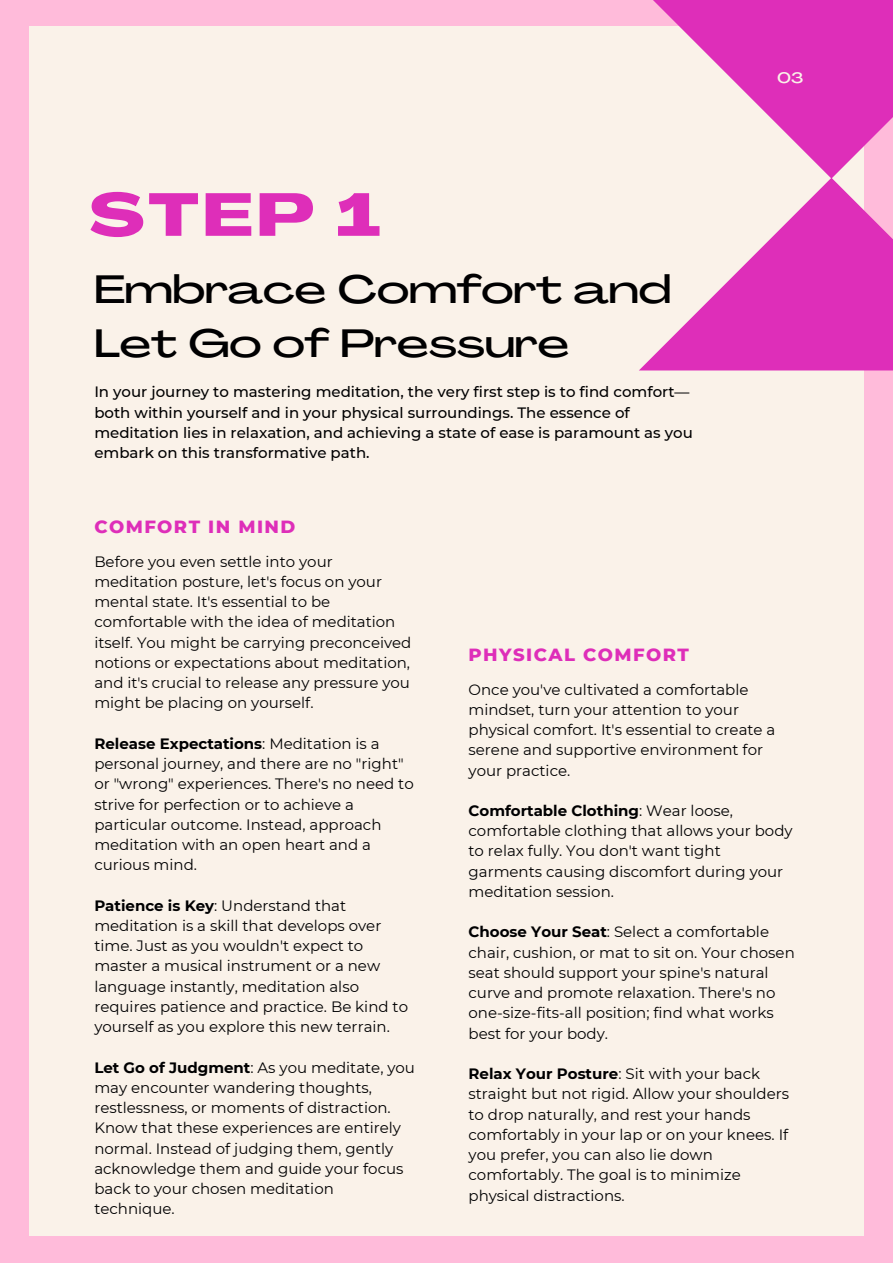
<style>
.page{position:relative;width:893px;height:1264px;background:#fff}
.page>*{position:absolute;margin:0;border:0;box-sizing:border-box;transform-origin:0 0}
.t1{font:800 59.55px "Agrandir Grand";color:#de2eb9}
.t2{font:500 39px/54px "Agrandir Grand";color:#000001}
.t3{font:800 18px "Montserrat";letter-spacing:.08em;color:#de2eb9}
.t4{font:15px/20.2px "Montserrat";color:#000001}
.t5{font:500 15px/20.2px "Montserrat";color:#000001}
.t6{font:500 15px "Agrandir Grand";color:#faf2e9}
.s1{font-weight:700}
</style>
<div class="page">
<div style="left:0;top:0;width:892px;height:1262px;background:#ffbbda"></div>
<div style="left:29px;top:26px;width:834px;height:1209px;background:#faf2e9"></div>
<svg style="left:639px;top:0;width:253px;height:370px;fill:#de2eb9"></svg>
<p class="t1" style="left:89px;top:191px;width:292px">STEP 1</p>
<p class="t2" style="left:94px;top:266px;width:578px">Embrace Comfort and<br>Let Go of Pressure</p>
<p class="t5" style="left:94px;top:382px;width:600px">In your journey to mastering meditation, the very first step is to find comfort— both within yourself and in your physical surroundings. The essence of meditation lies in relaxation, and achieving a state of ease is paramount as you embark on this transformative path.</p>
<p class="t6" style="left:777px;top:72px;width:28px">03</p>
<p class="t3" style="left:94px;top:516px;width:202px">COMFORT IN MIND</p>
<p class="t4" style="left:94px;top:551px;width:318px">Before you even settle into your meditation posture, let's focus on your mental state. It's essential to be comfortable with the idea of meditation itself. You might be carrying preconceived notions or expectations about meditation, and it's crucial to release any pressure you might be placing on yourself.</p>
<p class="t4" style="left:94px;top:733px;width:321px"><span class="s1">Release Expectations</span>: Meditation is a personal journey, and there are no "right" or "wrong" experiences. There's no need to strive for perfection or to achieve a particular outcome. Instead, approach meditation with an open heart and a curious mind.</p>
<p class="t4" style="left:94px;top:895px;width:315px"><span class="s1">Patience is Key</span>: Understand that meditation is a skill that develops over time. Just as you wouldn't expect to master a musical instrument or a new language instantly, meditation also requires patience and practice. Be kind to yourself as you explore this new terrain.</p>
<p class="t4" style="left:94px;top:1057px;width:322px"><span class="s1">Let Go of Judgment</span>: As you meditate, you may encounter wandering thoughts, restlessness, or moments of distraction.<br>Know that these experiences are entirely normal. Instead of judging them, gently acknowledge them and guide your focus back to your chosen meditation technique.</p>
<p class="t3" style="left:468px;top:643px;width:222px">PHYSICAL COMFORT</p>
<p class="t4" style="left:468px;top:679px;width:308px">Once you've cultivated a comfortable mindset, turn your attention to your physical comfort. It's essential to create a serene and supportive environment for your practice.</p>
<p class="t4" style="left:468px;top:800px;width:325px"><span class="s1">Comfortable Clothing</span>: Wear loose, comfortable clothing that allows your body to relax fully. You don't want tight garments causing discomfort during your meditation session.</p>
<p class="t4" style="left:468px;top:921px;width:328px"><span class="s1">Choose Your Seat</span>: Select a comfortable chair, cushion, or mat to sit on. Your chosen seat should support your spine's natural curve and promote relaxation. There's no one-size-fits-all position; find what works best for your body.</p>
<p class="t4" style="left:468px;top:1063px;width:322px"><span class="s1">Relax Your Posture</span>: Sit with your back straight but not rigid. Allow your shoulders to drop naturally, and rest your hands comfortably in your lap or on your knees. If you prefer, you can also lie down comfortably. The goal is to minimize physical distractions.</p>
</div>
